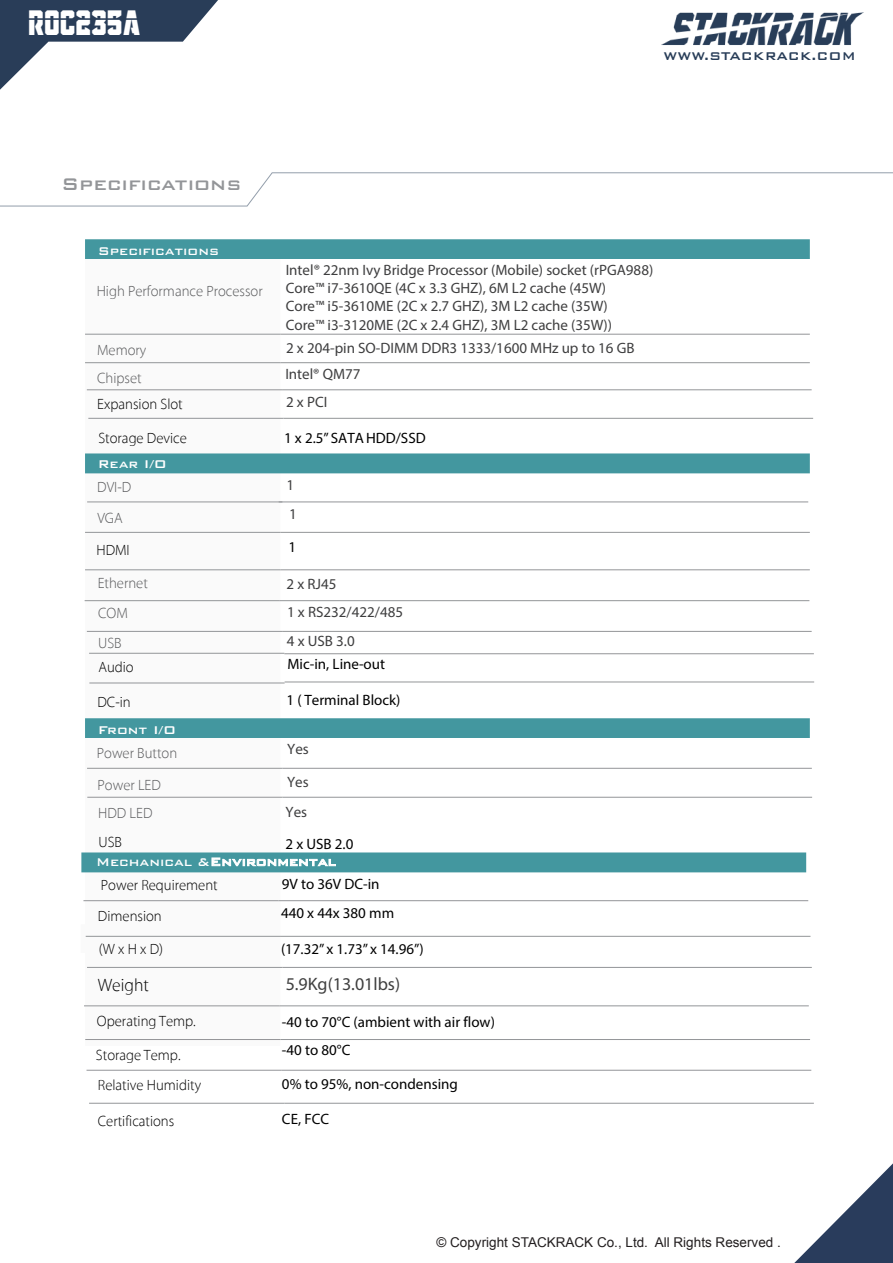
<style>
.page{position:relative;width:893px;height:1263px;background:#fff}
.page>*{position:absolute;margin:0;border:0;box-sizing:border-box;transform-origin:0 0}
.t1{font:36px "Antilles Laser";color:#fff}
.productintro{font:500 22.5px "Bank Gothic BT";color:#939598}
.t2{font:18px "Myriad Pro";color:#404040}
.t3{font:100 18px "Myriad Set Pro";color:#000}
.productintro-2{font:15px/18.1px "Myriad Pro";color:#3e3e3f}
.t4{font:15px "Myriad Pro";color:#000}
.t5{font:100 15px "Myriad Set Pro";color:#000}
.productintro-3{font:100 15px "Myriad Set Pro";color:#57585a}
.productintro-4{font:500 15px "Bank Gothic BT";color:#fff}
.t6{font:500 15px "Bank Gothic BT";color:#283d58}
.t7{font:13.5px "Arial";color:#231f20}
</style>
<div class="page">
<svg style="left:85px;top:333px;width:195px;height:674px"></svg>
<div style="left:85px;top:718px;width:725px;height:20px;background:#43979f"></div>
<div style="left:85px;top:453px;width:725px;height:20px;background:#43979f"></div>
<img style="left:661px;top:12px;width:202px;height:33px">
<svg style="left:0;top:0;width:218px;height:90px"></svg>
<svg style="left:794px;top:1163px;width:99px;height:100px"></svg>
<div style="left:85px;top:239px;width:725px;height:20px;background:#43979f"></div>
<hr style="left:85px;top:334px;width:195px;height:1px;background:#939598">
<hr style="left:85px;top:362px;width:195px;height:1px;background:#939598">
<hr style="left:85px;top:532px;width:195px;height:1px;background:#939598">
<hr style="left:85px;top:600px;width:195px;height:1px;background:#939598">
<hr style="left:280px;top:334px;width:530px;height:1px;background:#939598">
<hr style="left:280px;top:362px;width:530px;height:1px;background:#939598">
<hr style="left:280px;top:532px;width:530px;height:1px;background:#939598">
<hr style="left:280px;top:600px;width:529px;height:1px;background:#939598">
<svg style="left:0;top:172px;width:893px;height:34px"></svg>
<hr style="left:85px;top:569px;width:195px;height:1px;background:#939598">
<hr style="left:280px;top:569px;width:530px;height:1px;background:#939598">
<hr style="left:87px;top:389px;width:195px;height:1px;background:#939598">
<hr style="left:282px;top:389px;width:530px;height:1px;background:#939598">
<hr style="left:87px;top:501px;width:195px;height:1px;background:#939598">
<hr style="left:279px;top:501px;width:529px;height:1px;background:#939598">
<hr style="left:87px;top:768px;width:195px;height:1px;background:#939598">
<hr style="left:282px;top:768px;width:530px;height:1px;background:#939598">
<hr style="left:87px;top:797px;width:196px;height:1px;background:#939598">
<hr style="left:283px;top:797px;width:529px;height:1px;background:#939598">
<hr style="left:88px;top:418px;width:196px;height:1px;background:#939598">
<hr style="left:284px;top:418px;width:529px;height:1px;background:#939598">
<svg style="left:85px;top:924px;width:191px;height:28px"></svg>
<hr style="left:89px;top:1103px;width:195px;height:1px;background:#939598">
<hr style="left:284px;top:1103px;width:530px;height:1px;background:#939598">
<div style="left:81px;top:852px;width:725px;height:20px;background:#43979f"></div>
<hr style="left:83px;top:900px;width:196px;height:1px;background:#939598">
<hr style="left:279px;top:900px;width:529px;height:1px;background:#939598">
<hr style="left:86px;top:936px;width:195px;height:1px;background:#939598">
<hr style="left:281px;top:936px;width:529px;height:1px;background:#939598">
<hr style="left:84px;top:1005px;width:195px;height:1px;background:#939598">
<hr style="left:279px;top:1005px;width:530px;height:1px;background:#939598">
<hr style="left:85px;top:1039px;width:195px;height:1px;background:#939598">
<hr style="left:280px;top:1039px;width:530px;height:1px;background:#939598">
<hr style="left:87px;top:1070px;width:195px;height:1px;background:#939598">
<hr style="left:282px;top:1070px;width:529px;height:1px;background:#939598">
<hr style="left:87px;top:631px;width:195px;height:1px;background:#939598">
<hr style="left:282px;top:631px;width:530px;height:1px;background:#939598">
<hr style="left:89px;top:653px;width:195px;height:1px;background:#939598">
<hr style="left:284px;top:653px;width:530px;height:1px;background:#939598">
<hr style="left:89px;top:683px;width:196px;height:1px;background:#939598">
<hr style="left:285px;top:682px;width:529px;height:1px;background:#939598">
<hr style="left:87px;top:967px;width:195px;height:1px;background:#939598">
<hr style="left:282px;top:967px;width:530px;height:1px;background:#939598">
<h1 class="t1" style="left:28px;top:4px;width:114px">ROC235A</h1>
<p class="t6" style="left:664px;top:47px;width:194px">WWW.STACKRACK.COM</p>
<p class="productintro" style="left:61px;top:171px;width:182px">Specifications</p>
<p class="productintro-4" style="left:98px;top:243px;width:123px">Specifications</p>
<p class="productintro-3" style="left:97px;top:279px;width:167px">High Performance Processor</p>
<p class="productintro-2" style="left:286px;top:261px;width:369px">Intel® 22nm Ivy Bridge Processor (Mobile) socket (rPGA988)<br>Core™ i7-3610QE (4C x 3.3 GHZ), 6M L2 cache (45W)<br>Core™ i5-3610ME (2C x 2.7 GHZ), 3M L2 cache (35W)<br>Core™ i3-3120ME (2C x 2.4 GHZ), 3M L2 cache (35W))</p>
<p class="productintro-3" style="left:97px;top:338px;width:51px">Memory</p>
<p class="productintro-2" style="left:286px;top:338px;width:350px">2 x 204-pin SO-DIMM DDR3 1333/1600 MHz up to 16 GB</p>
<p class="productintro-2" style="left:285px;top:364px;width:77px">Intel® QM77</p>
<p class="productintro-3" style="left:97px;top:366px;width:46px">Chipset</p>
<p class="t5" style="left:97px;top:392px;width:87px">Expansion Slot</p>
<p class="productintro-2" style="left:286px;top:393px;width:43px">2 x PCI</p>
<p class="t5" style="left:98px;top:426px;width:90px">Storage Device</p>
<p class="t4" style="left:284px;top:428px;width:143px">1 x 2.5” SATA HDD/SSD</p>
<p class="productintro-4" style="left:98px;top:456px;width:71px">Rear I/O</p>
<p class="productintro-3" style="left:97px;top:476px;width:36px">DVI-D</p>
<p class="productintro-2" style="left:287px;top:476px;width:9px">1</p>
<p class="productintro-3" style="left:97px;top:507px;width:27px">VGA</p>
<p class="productintro-2" style="left:289px;top:504px;width:9px">1</p>
<p class="t5" style="left:96px;top:538px;width:35px">HDMI</p>
<p class="t4" style="left:289px;top:538px;width:9px">1</p>
<p class="productintro-3" style="left:98px;top:572px;width:52px">Ethernet</p>
<p class="productintro-2" style="left:286px;top:575px;width:52px">2 x RJ45</p>
<p class="productintro-3" style="left:98px;top:601px;width:31px">COM</p>
<p class="productintro-2" style="left:287px;top:602px;width:118px">1 x RS232/422/485</p>
<p class="productintro-3" style="left:98px;top:632px;width:25px">USB</p>
<p class="productintro-2" style="left:287px;top:631px;width:69px">4 x USB 3.0</p>
<p class="t5" style="left:98px;top:656px;width:37px">Audio</p>
<p class="t4" style="left:288px;top:655px;width:99px">Mic-in, Line-out</p>
<p class="t5" style="left:98px;top:690px;width:35px">DC-in</p>
<p class="t4" style="left:287px;top:691px;width:115px">1 ( Terminal Block)</p>
<p class="productintro-4" style="left:98px;top:722px;width:80px">Front I/O</p>
<p class="productintro-3" style="left:97px;top:742px;width:82px">Power Button</p>
<p class="productintro-3" style="left:98px;top:773px;width:65px">Power LED</p>
<p class="productintro-3" style="left:98px;top:802px;width:56px">HDD LED</p>
<p class="productintro-2" style="left:287px;top:739px;width:23px">Yes</p>
<p class="productintro-2" style="left:286px;top:766px;width:25px;line-height:30.5px">Yes<br>Yes</p>
<p class="t5" style="left:98px;top:830px;width:25px">USB</p>
<p class="t4" style="left:285px;top:835px;width:69px">2 x USB 2.0</p>
<p class="productintro-4" style="left:96px;top:853px;width:241px">Mechanical &amp;Environmental</p>
<p class="t5" style="left:101px;top:873px;width:118px">Power Requirement</p>
<p class="t4" style="left:282px;top:875px;width:99px">9V to 36V DC-in</p>
<p class="t5" style="left:98px;top:904px;width:65px">Dimension</p>
<p class="t4" style="left:281px;top:904px;width:115px">440 x 44x 380 mm</p>
<p class="t5" style="left:99px;top:938px;width:66px">(W x H x D)</p>
<p class="t4" style="left:281px;top:939px;width:144px">(17.32” x 1.73” x 14.96”)</p>
<p class="t3" style="left:98px;top:972px;width:53px">Weight</p>
<p class="t2" style="left:286px;top:973px;width:116px">5.9Kg(13.01lbs)</p>
<p class="t5" style="left:97px;top:1009px;width:100px">Operating Temp.</p>
<p class="t4" style="left:282px;top:1013px;width:214px">-40 to 70°C (ambient with air flow)</p>
<p class="t5" style="left:96px;top:1043px;width:86px">Storage Temp.</p>
<p class="t4" style="left:282px;top:1041px;width:70px">-40 to 80°C</p>
<p class="t5" style="left:98px;top:1073px;width:105px">Relative Humidity</p>
<p class="t4" style="left:282px;top:1075px;width:177px">0% to 95%, non-condensing</p>
<p class="t5" style="left:98px;top:1110px;width:78px">Certifications</p>
<p class="t4" style="left:282px;top:1110px;width:49px">CE, FCC</p>
<p class="t7" style="left:436px;top:1234px;width:346px">© Copyright STACKRACK Co., Ltd. All Rights Reserved .</p>
</div>
